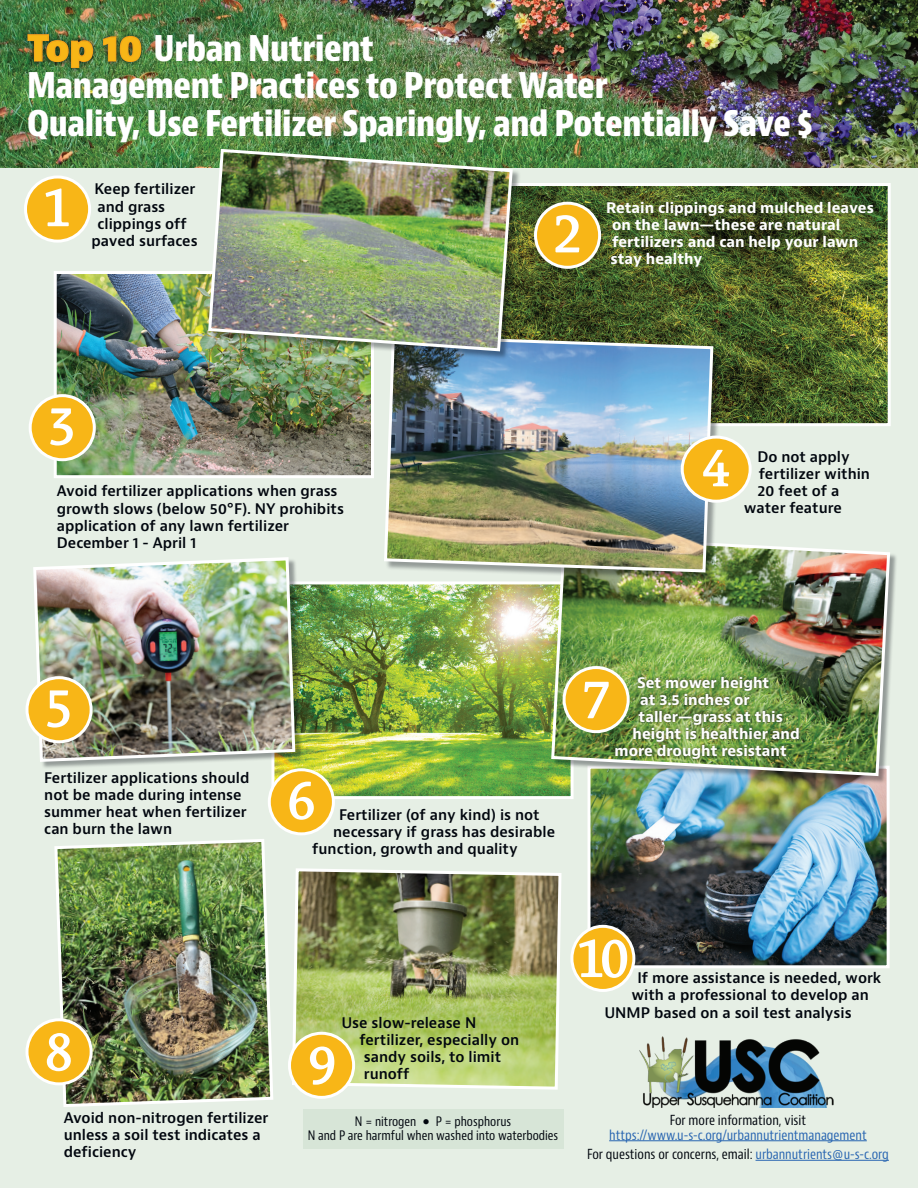
<style>
.page{position:relative;width:918px;height:1188px;background:#fff}
.page>*{position:absolute;margin:0;border:0;box-sizing:border-box;transform-origin:0 0}
.t1{font:600 54px "Le Monde Courrier Std";color:#fff}
.t2{font:700 condensed 34.5px/37.5px "Bernino Sans";letter-spacing:-.01em;color:#fff}
.t3{font:600 14.25px/17.1px "Bernino Sans";color:#01060e}
.t4{font:700 14.25px/17.1px "Bernino Sans";color:#fff}
.t5{font:condensed 13.5px/19.5px "Bernino Sans";color:#2865b1;text-align:center}
.t6{font:condensed 13.5px "Bernino Sans";color:#01060e}
.t7{font:condensed 12.75px/14.2px "Bernino Sans";color:#01060e;text-align:center}
.s1{font-weight:800;font-stretch:normal;color:#f09c1f}
.s2{color:#01060e}
</style>
<div class="page">
<div style="left:0;top:14px;width:918px;height:1174px;background:#e6efe5"></div>
<img style="left:0;top:0;width:918px;height:168px">
<img style="left:275px;top:585px;width:295px;height:210px">
<div style="left:271px;top:581px;width:303px;height:218px;border:3px solid #fff"></div>
<img style="left:592px;top:784px;width:294px;height:180px">
<div style="left:588px;top:766px;width:302px;height:202px;border:3px solid #fff"></div>
<img style="left:58px;top:275px;width:312px;height:199px">
<div style="left:54px;top:271px;width:320px;height:207px;border:3px solid #fff"></div>
<div style="left:552px;top:536px;width:346px;height:248px;background:#01060e;opacity:.36"></div>
<img style="left:550px;top:536px;width:342px;height:242px">
<img style="left:521px;top:187px;width:366px;height:235px">
<div style="left:456px;top:183px;width:435px;height:243px;border:3px solid #fff"></div>
<img style="left:291px;top:868px;width:271px;height:223px">
<div style="left:385px;top:336px;width:337px;height:245px;background:#01060e;opacity:.36"></div>
<img style="left:384px;top:333px;width:331px;height:241px">
<div style="left:34px;top:558px;width:269px;height:212px;background:#01060e;opacity:.36"></div>
<img style="left:32px;top:557px;width:265px;height:206px">
<div style="left:26px;top:177px;width:64px;height:64px;background:#f8b617;border-radius:50%"></div>
<div style="left:24px;top:176px;width:67px;height:67px;border:3px solid #fff;border-radius:50%"></div>
<div style="left:536px;top:203px;width:64px;height:64px;background:#f8b617;border-radius:50%"></div>
<div style="left:534px;top:202px;width:67px;height:67px;border:3px solid #fff;border-radius:50%"></div>
<div style="left:30px;top:396px;width:64px;height:64px;background:#f8b617;border-radius:50%"></div>
<div style="left:29px;top:394px;width:67px;height:67px;border:3px solid #fff;border-radius:50%"></div>
<div style="left:682px;top:437px;width:68px;height:64px;background:#f8b617;border-radius:50%"></div>
<div style="left:681px;top:436px;width:71px;height:67px;border:3px solid #fff;border-radius:50%"></div>
<img style="left:53px;top:839px;width:220px;height:268px">
<div style="left:27px;top:678px;width:64px;height:64px;background:#f8b617;border-radius:50%"></div>
<div style="left:26px;top:676px;width:67px;height:67px;border:3px solid #fff;border-radius:50%"></div>
<div style="left:269px;top:770px;width:64px;height:64px;background:#f8b617;border-radius:50%"></div>
<div style="left:268px;top:768px;width:67px;height:67px;border:3px solid #fff;border-radius:50%"></div>
<div style="left:27px;top:1020px;width:64px;height:64px;background:#f8b617;border-radius:50%"></div>
<div style="left:26px;top:1018px;width:67px;height:67px;border:3px solid #fff;border-radius:50%"></div>
<div style="left:290px;top:1033px;width:64px;height:64px;background:#f8b617;border-radius:50%"></div>
<div style="left:288px;top:1032px;width:67px;height:67px;border:3px solid #fff;border-radius:50%"></div>
<div style="left:22px;top:29px;width:124px;height:44px;background:#01060e;opacity:.75"></div>
<div style="left:209px;top:150px;width:312px;height:210px;background:#01060e;opacity:.36"></div>
<img style="left:207px;top:147px;width:307px;height:206px">
<div style="left:572px;top:926px;width:62px;height:64px;background:#f8b617;border-radius:50%"></div>
<div style="left:570px;top:925px;width:65px;height:67px;border:3px solid #fff;border-radius:50%"></div>
<div style="left:564px;top:668px;width:64px;height:64px;background:#f8b617;border-radius:50%"></div>
<div style="left:563px;top:666px;width:67px;height:67px;border:3px solid #fff;border-radius:50%"></div>
<div style="left:613px;top:674px;width:188px;height:88px;background:#231f20;opacity:.75"></div>
<img style="left:639px;top:1036px;width:195px;height:71px">
<hr style="left:609px;top:1140px;width:258px;height:1px;background:#2865b1">
<hr style="left:756px;top:1160px;width:133px;height:1px;background:#2865b1">
<div style="left:303px;top:1109px;width:261px;height:26px;background:#d7e5d7"></div>
<div style="left:303px;top:1123px;width:261px;height:26px;background:#d7e5d7"></div>
<h2 class="t2" style="left:27px;top:30px;width:787px"><span class="s1">Top 10</span> Urban Nutrient<br>Management Practices to Protect Water<br>Quality, Use Fertilizer Sparingly, and Potentially Save $</h2>
<h1 class="t1" style="left:44px;top:176px;width:29px">1</h1>
<p class="t3" style="left:94px;top:181px;width:102px">Keep fertilizer</p>
<p class="t3" style="left:97px;top:198px;width:69px">and grass</p>
<p class="t3" style="left:97px;top:215px;width:91px">clippings off</p>
<p class="t3" style="left:91px;top:232px;width:108px">paved surfaces</p>
<h1 class="t1" style="left:48px;top:395px;width:29px">3</h1>
<p class="t3" style="left:57px;top:483px;width:289px">Avoid fertilizer applications when grass growth slows (below 50°F). NY prohibits application of any lawn fertilizer December 1 - April 1</p>
<h1 class="t1" style="left:45px;top:677px;width:29px">5</h1>
<h1 class="t1" style="left:554px;top:203px;width:29px">2</h1>
<p class="t4" style="left:611px;top:200px;width:265px;text-indent:-5px">Retain clippings and mulched leaves on the lawn—these are natural fertilizers and can help your lawn stay healthy</p>
<h1 class="t1" style="left:702px;top:436px;width:29px">4</h1>
<p class="t3" style="left:757px;top:449px;width:94px">Do not apply</p>
<p class="t3" style="left:759px;top:466px;width:113px">fertilizer within</p>
<p class="t3" style="left:757px;top:483px;width:84px">20 feet of a</p>
<p class="t3" style="left:744px;top:500px;width:99px">water feature</p>
<h1 class="t1" style="left:582px;top:668px;width:29px">7</h1>
<p class="t4" style="left:637px;top:675px;width:134px">Set mower height</p>
<p class="t4" style="left:640px;top:692px;width:111px">at 3.5 inches or</p>
<p class="t4" style="left:639px;top:709px;width:146px">taller—grass at this</p>
<p class="t4" style="left:633px;top:726px;width:169px">height is healthier and</p>
<p class="t4" style="left:615px;top:743px;width:174px">more drought resistant</p>
<p class="t3" style="left:44px;top:769px;width:207px">Fertilizer applications should not be made during intense summer heat when fertilizer can burn the lawn</p>
<h1 class="t1" style="left:288px;top:769px;width:29px">6</h1>
<p class="t3" style="left:339px;top:807px;width:202px">Fertilizer (of any kind) is not</p>
<p class="t3" style="left:333px;top:824px;width:223px">necessary if grass has desirable</p>
<p class="t3" style="left:312px;top:841px;width:207px">function, growth and quality</p>
<h1 class="t1" style="left:45px;top:1021px;width:29px">8</h1>
<p class="t3" style="left:64px;top:1110px;width:206px">Avoid non-nitrogen fertilizer unless a soil test indicates a deficiency</p>
<h1 class="t1" style="left:308px;top:1034px;width:29px">9</h1>
<p class="t3" style="left:341px;top:1014px;width:136px">Use slow-release N</p>
<p class="t3" style="left:359px;top:1031px;width:161px">fertilizer, especially on</p>
<p class="t3" style="left:364px;top:1048px;width:139px">sandy soils, to limit</p>
<p class="t3" style="left:364px;top:1065px;width:47px">runoff</p>
<p class="t7" style="left:308px;top:1115px;width:252px">N = nitrogen ● P = phosphorus<br>N and P are harmful when washed into waterbodies</p>
<h1 class="t1" style="left:577px;top:927px;width:53px">10</h1>
<p class="t3" style="left:637px;top:970px;width:246px">If more assistance is needed, work</p>
<p class="t3" style="left:631px;top:987px;width:239px">with a professional to develop an</p>
<p class="t3" style="left:604px;top:1004px;width:249px">UNMP based on a soil test analysis</p>
<p class="t6" style="left:670px;top:1111px;width:138px">For more information, visit</p>
<p class="t5" style="left:587px;top:1125px;width:303px">https://www.u-s-c.org/urbannutrientmanagement<br><span class="s2">For questions or concerns, email:</span> urbannutrients@u-s-c.org</p>
</div>
